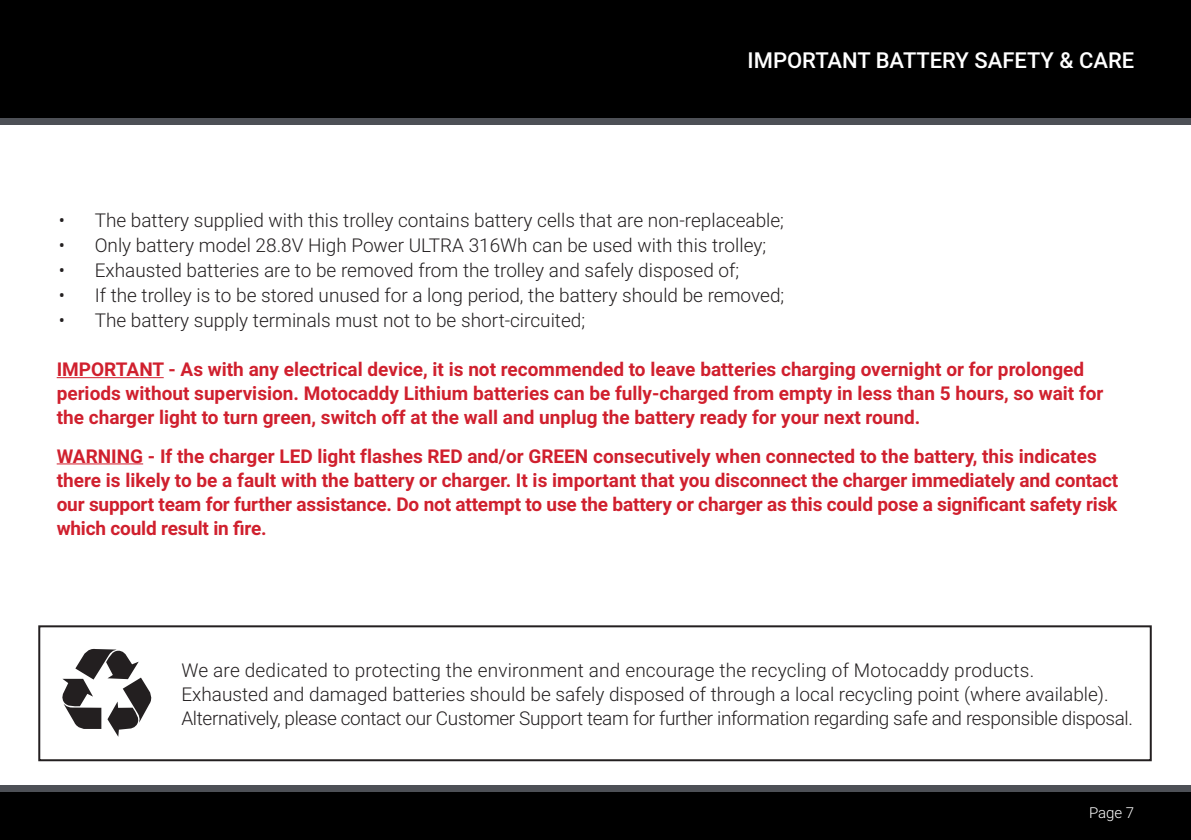
<style>
.page{position:relative;width:1191px;height:840px;background:#fff}
.page>*{position:absolute;margin:0;border:0;box-sizing:border-box;transform-origin:0 0}
.Right_Title{font:500 22px "Roboto";color:#fff}
.NB{font:700 19px/24px "Roboto";color:#d0202e}
.Body{font:300 19px/24px "Roboto";color:#231f20}
.t1{font:300 15px "Roboto";color:#fff}
</style>
<div class="page">
<div style="left:0;top:790px;width:1191px;height:49px;background:#000"></div>
<div style="left:0;top:0;width:1191px;height:118px;background:#000"></div>
<div style="left:0;top:118px;width:1191px;height:6px;background:#4d5056"></div>
<div style="left:0;top:784px;width:1191px;height:7px;background:#4d5056"></div>
<div style="left:38px;top:625px;width:1113px;height:135px;border:2px solid #231f20"></div>
<svg style="left:62px;top:648px;width:90px;height:88px"></svg>
<hr style="left:57px;top:377px;width:107px;height:1px;background:#d0202e">
<hr style="left:57px;top:463px;width:86px;height:1px;background:#d0202e">
<p class="Right_Title" style="left:747px;top:45px;width:388px">IMPORTANT BATTERY SAFETY &amp; CARE</p>
<p class="Body" style="left:59px;top:207px;width:727px">• The battery supplied with this trolley contains battery cells that are non-replaceable;</p>
<p class="Body" style="left:59px;top:232px;width:709px">• Only battery model 28.8V High Power ULTRA 316Wh can be used with this trolley;</p>
<p class="Body" style="left:59px;top:257px;width:682px">• Exhausted batteries are to be removed from the trolley and safely disposed of;</p>
<p class="Body" style="left:59px;top:282px;width:727px">• If the trolley is to be stored unused for a long period, the battery should be removed;</p>
<p class="Body" style="left:59px;top:307px;width:528px">• The battery supply terminals must not to be short-circuited;</p>
<p class="NB" style="left:57px;top:356px;width:1048px">IMPORTANT - As with any electrical device, it is not recommended to leave batteries charging overnight or for prolonged periods without supervision. Motocaddy Lithium batteries can be fully-charged from empty in less than 5 hours, so wait for the charger light to turn green, switch off at the wall and unplug the battery ready for your next round.</p>
<p class="NB" style="left:57px;top:443px;width:1063px">WARNING - If the charger LED light flashes RED and/or GREEN consecutively when connected to the battery, this indicates there is likely to be a fault with the battery or charger. It is important that you disconnect the charger immediately and contact our support team for further assistance. Do not attempt to use the battery or charger as this could pose a significant safety risk which could result in fire.</p>
<p class="Body" style="left:181px;top:656px;width:953px">We are dedicated to protecting the environment and encourage the recycling of Motocaddy products.<br>Exhausted and damaged batteries should be safely disposed of through a local recycling point (where available).<br>Alternatively, please contact our Customer Support team for further information regarding safe and responsible disposal.</p>
<p class="t1" style="left:1089px;top:802px;width:47px">Page 7</p>
</div>
